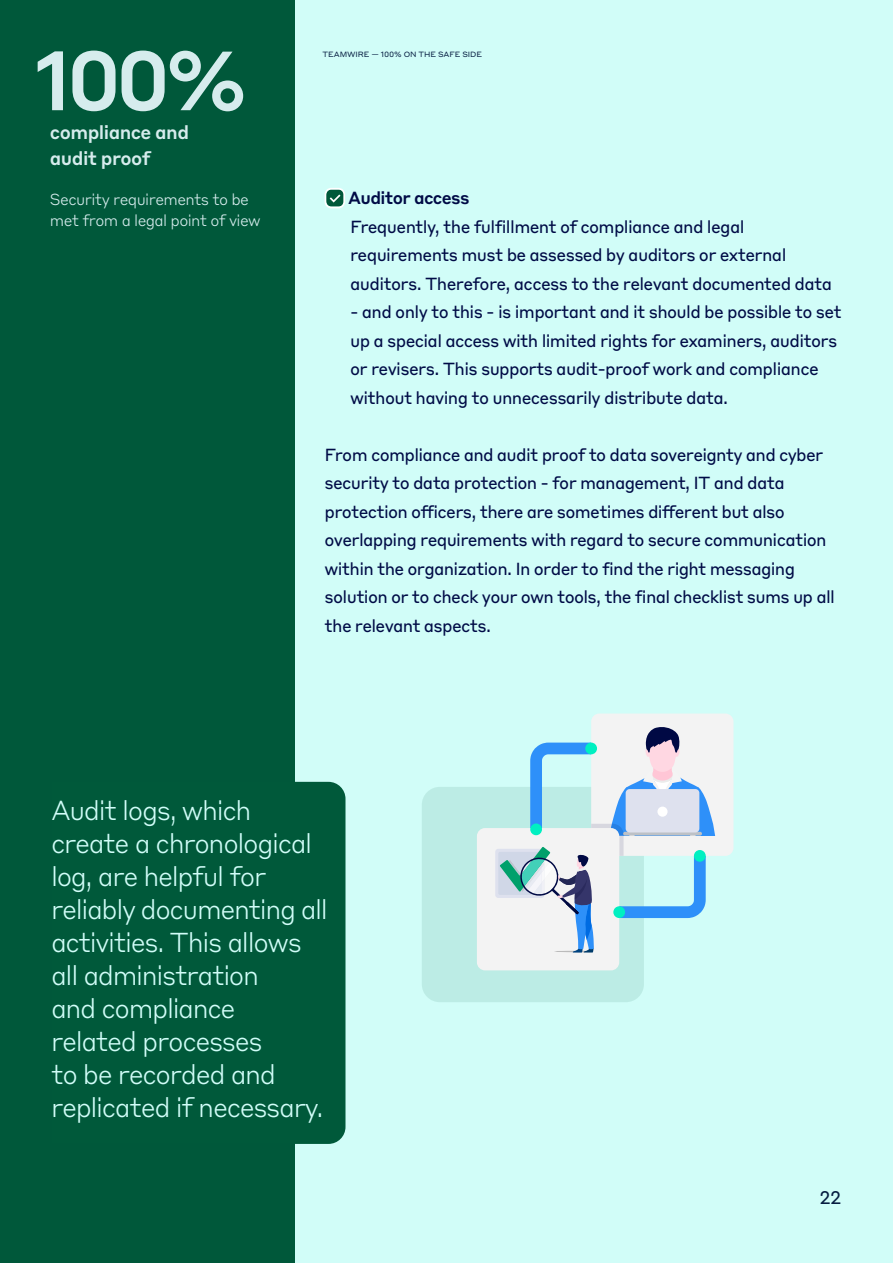
<style>
.page{position:relative;width:893px;height:1263px;background:#d1fdf8}
.page>*{position:absolute;margin:0;border:0;box-sizing:border-box;transform-origin:0 0}
.t1{font:500 82.5px "Styrene B";color:#d6eced}
.t2{font:300 27px/33px "Styrene B";letter-spacing:-.05em;color:#d1fdf8}
.t3{font:500 18.75px/25.5px "Styrene B";letter-spacing:-.03em;color:#d6eced}
.t4{font:18px "Styrene A";color:#061d41}
.t5{font:17.25px/28.5px "Styrene B";letter-spacing:-.04em;color:#000b46}
.t6{font:500 17.25px "Styrene B";letter-spacing:-.04em;color:#000b46}
.t7{font:300 15.75px/21px "Styrene B";letter-spacing:-.04em;color:#d6eced}
.t8{font:7.5px "Styrene A";letter-spacing:-.01em;color:#061d41}
</style>
<div class="page">
<div style="left:0;top:0;width:295px;height:1263px;background:#00583a"></div>
<svg style="left:325px;top:188px;width:20px;height:20px"></svg>
<div style="left:295px;top:782px;width:50px;height:362px;background:#00593a"></div>
<div style="left:422px;top:787px;width:222px;height:215px;background:#bcece5;border-radius:18px"></div>
<div style="left:591px;top:713px;width:142px;height:143px;background:#f3f3f3;border-radius:8px"></div>
<div style="left:477px;top:828px;width:142px;height:142px;background:#f3f3f3;border-radius:8px"></div>
<div style="left:495px;top:849px;width:49px;height:49px;background:#dee1ee;border-radius:3px"></div>
<svg style="left:499px;top:727px;width:217px;height:225px"></svg>
<div style="left:530px;top:823px;width:12px;height:12px;background:#00f0c1;border-radius:50%"></div>
<div style="left:694px;top:850px;width:12px;height:12px;background:#00f0c1;border-radius:50%"></div>
<div style="left:613px;top:906px;width:12px;height:12px;background:#00f0c1;border-radius:50%"></div>
<div style="left:585px;top:742px;width:12px;height:12px;background:#00f0c1;border-radius:50%"></div>
<h1 class="t1" style="left:34px;top:47px;width:215px">100%</h1>
<p class="t3" style="left:50px;top:122px;width:141px">compliance and audit proof</p>
<p class="t7" style="left:50px;top:190px;width:212px">Security requirements to be met from a legal point of view</p>
<p class="t8" style="left:322px;top:50px;width:161px">TEAMWIRE — 100% ON THE SAFE SIDE</p>
<p class="t6" style="left:348px;top:191px;width:123px">Auditor access</p>
<p class="t5" style="left:350px;top:213px;width:484px">Frequently, the fulfillment of compliance and legal requirements must be assessed by auditors or external auditors. Therefore, access to the relevant documented data</p>
<p class="t5" style="left:350px;top:299px;width:493px">- and only to this - is important and it should be possible to set up a special access with limited rights for examiners, auditors or revisers. This supports audit-proof work and compliance without having to unnecessarily distribute data.</p>
<p class="t5" style="left:325px;top:441px;width:512px">From compliance and audit proof to data sovereignty and cyber security to data protection - for management, IT and data protection officers, there are sometimes different but also overlapping requirements with regard to secure communication within the organization. In order to find the right messaging solution or to check your own tools, the final checklist sums up all the relevant aspects.</p>
<h2 class="t2" style="left:51px;top:797px;width:278px">Audit logs, which create a chronological log, are helpful for reliably documenting all activities. This allows all administration<br>and compliance related processes<br>to be recorded and replicated if necessary.</h2>
<p class="t4" style="left:819px;top:1187px;width:23px">22</p>
</div>
